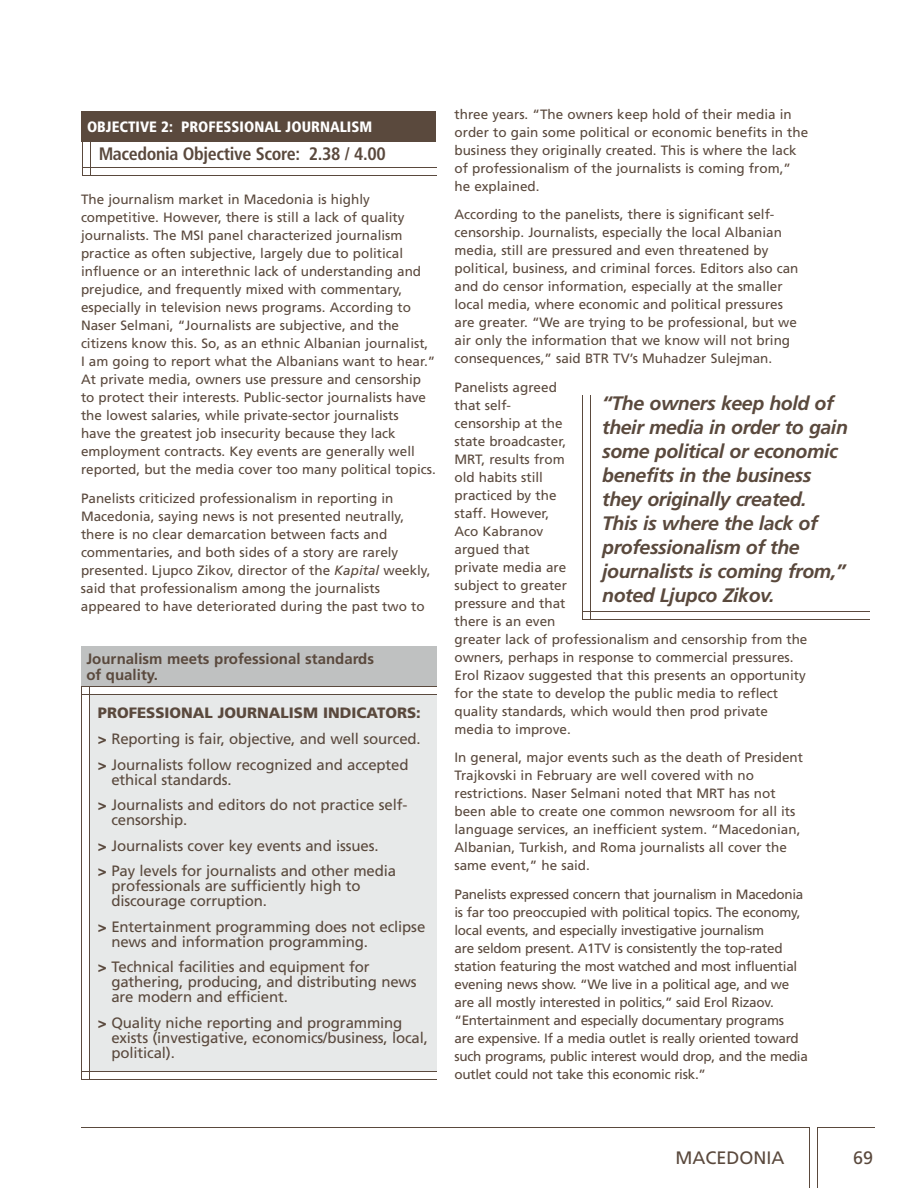
<style>
.page{position:relative;width:918px;height:1188px;background:#fff}
.page>*{position:absolute;margin:0;border:0;box-sizing:border-box;transform-origin:0 0}
.t1{font:italic 700 19.5px/24px "Frutiger";letter-spacing:-.02em;color:#5a493d}
.t2{font:700 condensed 18px "Frutiger";letter-spacing:-.02em;color:#5a493d}
.t3{font:18px "Frutiger";color:#5a493d}
.t4{font:15px/15px "Frutiger";letter-spacing:-.01em;color:#5a493d}
.t5{font:700 15px/16.5px "Frutiger";color:#5a493d}
.t6{font:900 condensed 15px "Frutiger";color:#fff}
.t7{font:13.5px/18px "Frutiger";color:#5a493d}
.t8{font:13.5px/18px "Frutiger";letter-spacing:-.02em;color:#5a493d}
.s1{font-style:italic}
.s2{font-weight:900}
</style>
<div class="page">
<hr style="left:82px;top:167px;width:354px;height:1px;background:#5a493d">
<hr style="left:82px;top:175px;width:354px;height:1px;background:#5a493d">
<hr style="left:90px;top:139px;width:1px;height:36px;background:#5a493d">
<hr style="left:82px;top:139px;width:1px;height:36px;background:#5a493d">
<div style="left:81px;top:111px;width:355px;height:31px;background:#5a493d"></div>
<hr style="left:817px;top:1127px;width:1px;height:61px;background:#5a493d">
<hr style="left:817px;top:1127px;width:58px;height:1px;background:#5a493d">
<hr style="left:81px;top:1127px;width:728px;height:1px;background:#5a493d">
<hr style="left:809px;top:1127px;width:1px;height:61px;background:#5a493d">
<hr style="left:590px;top:395px;width:1px;height:225px;background:#5a493d">
<hr style="left:582px;top:395px;width:1px;height:225px;background:#5a493d">
<hr style="left:583px;top:612px;width:287px;height:1px;background:#5a493d">
<hr style="left:583px;top:620px;width:287px;height:1px;background:#5a493d">
<div style="left:90px;top:694px;width:346px;height:377px;background:#e7e9e9"></div>
<div style="left:81px;top:646px;width:355px;height:40px;background:#bfc1c1"></div>
<hr style="left:81px;top:686px;width:355px;height:1px;background:#5a493d">
<hr style="left:81px;top:694px;width:355px;height:1px;background:#5a493d">
<hr style="left:82px;top:1071px;width:354px;height:1px;background:#5a493d">
<hr style="left:82px;top:1079px;width:354px;height:1px;background:#5a493d">
<hr style="left:89px;top:686px;width:1px;height:394px;background:#5a493d">
<hr style="left:81px;top:686px;width:1px;height:394px;background:#5a493d">
<p class="t6" style="left:87px;top:118px;width:287px">OBJECTIVE 2: PROFESSIONAL JOURNALISM</p>
<h2 class="t2" style="left:99px;top:143px;width:289px">Macedonia Objective Score: 2.38 / 4.00</h2>
<p class="t7" style="left:81px;top:190px;width:356px">The journalism market in Macedonia is highly competitive. However, there is still a lack of quality journalists. The MSI panel characterized journalism practice as often subjective, largely due to political influence or an interethnic lack of understanding and prejudice, and frequently mixed with commentary, especially in television news programs. According to Naser Selmani, “Journalists are subjective, and the citizens know this. So, as an ethnic Albanian journalist,<br>I am going to report what the Albanians want to hear.” At private media, owners use pressure and censorship to protect their interests. Public-sector journalists have the lowest salaries, while private-sector journalists<br>have the greatest job insecurity because they lack employment contracts. Key events are generally well reported, but the media cover too many political topics.</p>
<p class="t7" style="left:81px;top:489px;width:351px">Panelists criticized professionalism in reporting in Macedonia, saying news is not presented neutrally, there is no clear demarcation between facts and commentaries, and both sides of a story are rarely presented. Ljupco Zikov, director of the <span class="s1">Kapital</span> weekly, said that professionalism among the journalists appeared to have deteriorated during the past two to</p>
<p class="t5" style="left:86px;top:650px;width:289px">Journalism meets professional standards of quality.</p>
<p class="t4" style="left:98px;top:700px;width:324px;line-height:25.7px;text-align:justify"><span class="s2">PROFESSIONAL JOURNALISM INDICATORS: &gt;</span> Reporting is fair, objective, and well sourced. <span class="s2">&gt;</span> Journalists follow recognized and accepted</p>
<p class="t4" style="left:98px;top:766px;width:311px;line-height:25.5px;text-indent:13px">ethical standards.<br><span class="s2">&gt;</span> Journalists and editors do not practice self-</p>
<p class="t4" style="left:98px;top:807px;width:300px;line-height:25.5px;text-indent:13px">censorship.<br><span class="s2">&gt;</span> Journalists cover key events and issues.<br><span class="s2">&gt;</span> Pay levels for journalists and other media</p>
<p class="t4" style="left:111px;top:878px;width:251px">professionals are sufficiently high to discourage corruption.</p>
<p class="t4" style="left:111px;top:919px;width:315px;text-indent:-13px"><span class="s2">&gt;</span> Entertainment programming does not eclipse news and information programming.</p>
<p class="t4" style="left:111px;top:959px;width:307px;text-indent:-13px"><span class="s2">&gt;</span> Technical facilities and equipment for gathering, producing, and distributing news are modern and efficient.</p>
<p class="t4" style="left:111px;top:1015px;width:318px;text-indent:-13px"><span class="s2">&gt;</span> Quality niche reporting and programming exists (investigative, economics/business, local, political).</p>
<p class="t7" style="left:454px;top:105px;width:355px">three years. “The owners keep hold of their media in order to gain some political or economic benefits in the business they originally created. This is where the lack of professionalism of the journalists is coming from,” he explained.</p>
<p class="t7" style="left:454px;top:205px;width:345px">According to the panelists, there is significant self&shy;censorship. Journalists, especially the local Albanian media, still are pressured and even threatened by political, business, and criminal forces. Editors also can and do censor information, especially at the smaller local media, where economic and political pressures are greater. “We are trying to be professional, but we air only the information that we know will not bring consequences,” said BTR TV’s Muhadzer Sulejman.</p>
<p class="t7" style="left:454px;top:378px;width:354px">Panelists agreed<br>that self-<br>censorship at the<br>state broadcaster,<br>MRT, results from<br>old habits still<br>practiced by the<br>staff. However,<br>Aco Kabranov<br>argued that<br>private media are<br>subject to greater<br>pressure and that<br>there is an even<br>greater lack of professionalism and censorship from the owners, perhaps in response to commercial pressures.<br>Erol Rizaov suggested that this presents an opportunity for the state to develop the public media to reflect quality standards, which would then prod private media to improve.</p>
<p class="t7" style="left:454px;top:748px;width:350px">In general, major events such as the death of President Trajkovski in February are well covered with no restrictions. Naser Selmani noted that MRT has not been able to create one common newsroom for all its language services, an inefficient system. “Macedonian, Albanian, Turkish, and Roma journalists all cover the same event,” he said.</p>
<p class="t8" style="left:454px;top:885px;width:355px">Panelists expressed concern that journalism in Macedonia is far too preoccupied with political topics. The economy, local events, and especially investigative journalism<br>are seldom present. A1TV is consistently the top-rated station featuring the most watched and most influential evening news show. “We live in a political age, and we are all mostly interested in politics,” said Erol Rizaov. “Entertainment and especially documentary programs<br>are expensive. If a media outlet is really oriented toward such programs, public interest would drop, and the media outlet could not take this economic risk.”</p>
<h1 class="t1" style="left:602px;top:391px;width:247px">“The owners keep hold of their media in order to gain some political or economic benefits in the business they originally created.<br>This is where the lack of professionalism of the journalists is coming from,” noted Ljupco Zikov.</h1>
<h2 class="t3" style="left:676px;top:1147px;width:110px">MACEDONIA</h2>
<h2 class="t3" style="left:853px;top:1147px;width:22px">69</h2>
</div>
